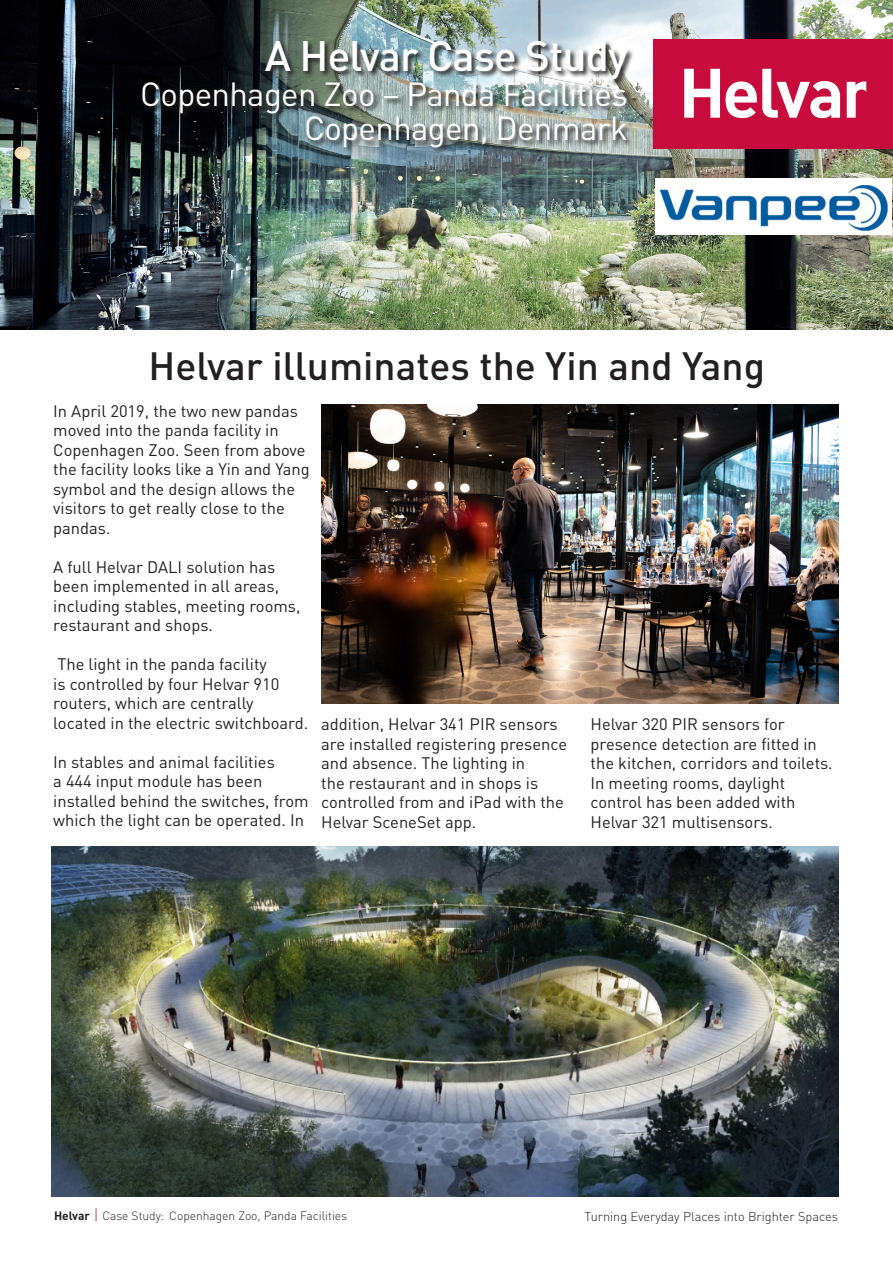
<style>
.page{position:relative;width:893px;height:1263px;background:#fff}
.page>*{position:absolute;margin:0;border:0;box-sizing:border-box;transform-origin:0 0}
.t1{font:500 42px "DIN Pro";letter-spacing:-.02em;color:#fff}
.t2{font:500 39px "DIN Pro";color:#231f20}
.t3{font:33px "DIN Pro";letter-spacing:-.02em;color:#fff}
.t4{font:16.5px/19.5px "DIN Pro";color:#231f20}
.t5{font:300 12.75px "DIN Pro";color:#231f20}
.t6{font:300 12px "DIN Pro";color:#231f20}
.s1{font-weight:700}
.s2{font-size:15px;color:#c80b3e}
</style>
<div class="page">
<img style="left:1px;top:0;width:891px;height:330px">
<img style="left:141px;top:40px;width:494px;height:115px">
<img style="left:654px;top:39px;width:239px;height:109px">
<img style="left:51px;top:846px;width:787px;height:350px">
<img style="left:655px;top:178px;width:236px;height:56px">
<img style="left:321px;top:404px;width:518px;height:300px">
<p class="t1" style="left:265px;top:22px;width:364px">A Helvar Case Study</p>
<p class="t3" style="left:140px;top:68px;width:489px">Copenhagen Zoo – Panda Facilities</p>
<p class="t3" style="left:304px;top:103px;width:325px">Copenhagen, Denmark</p>
<p class="t2" style="left:149px;top:335px;width:618px">Helvar illuminates the Yin and Yang</p>
<p class="t4" style="left:53px;top:399px;width:258px">In April 2019, the two new pandas moved into the panda facility in<br>Copenhagen Zoo. Seen from above the facility looks like a Yin and Yang symbol and the design allows the visitors to get really close to the pandas.</p>
<p class="t4" style="left:53px;top:555px;width:249px">A full Helvar DALI solution has been implemented in all areas, including stables, meeting rooms, restaurant and shops.</p>
<p class="t4" style="left:53px;top:653px;width:256px">The light in the panda facility<br>is controlled by four Helvar 910 routers, which are centrally located in the electric switchboard.</p>
<p class="t4" style="left:53px;top:750px;width:257px">In stables and animal facilities<br>a 444 input module has been installed behind the switches, from which the light can be operated. In</p>
<p class="t4" style="left:321px;top:713px;width:247px">addition, Helvar 341 PIR sensors are installed registering presence and absence. The lighting in<br>the restaurant and in shops is controlled from and iPad with the<br>Helvar SceneSet app.</p>
<p class="t4" style="left:591px;top:713px;width:244px">Helvar 320 PIR sensors for presence detection are fitted in the kitchen, corridors and toilets.<br>In meeting rooms, daylight control has been added with<br>Helvar 321 multisensors.</p>
<p class="t6" style="left:54px;top:1207px;width:295px"><span class="s1">Helvar</span> <span class="s2">|</span> Case Study: Copenhagen Zoo, Panda Facilities</p>
<p class="t5" style="left:585px;top:1206px;width:255px">Turning Everyday Places into Brighter Spaces</p>
</div>
